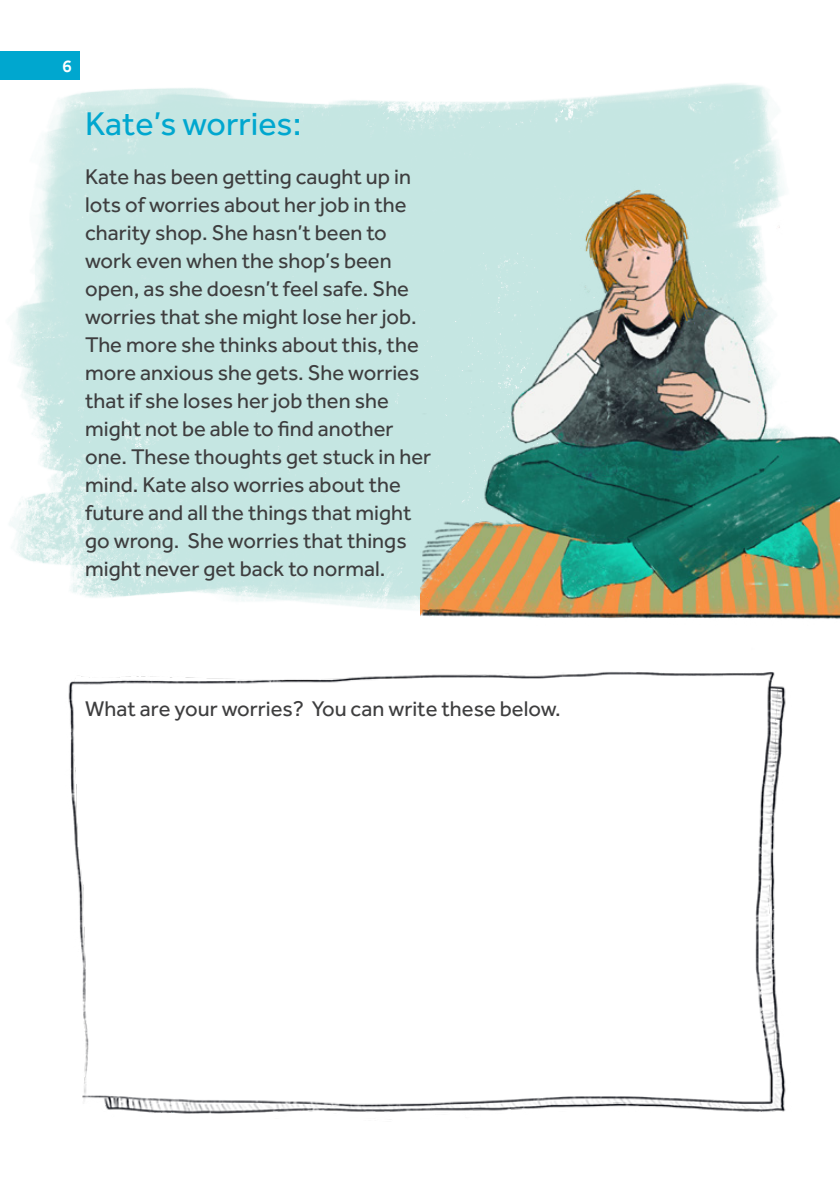
<style>
.page{position:relative;width:840px;height:1191px;background:#fff}
.page>*{position:absolute;margin:0;border:0;box-sizing:border-box;transform-origin:0 0}
.Lead_in{font:34px "Effra";color:#00a7cf}
.body{font:22px/28px "Effra";color:#3e3e3f}
.t1{font:500 18px "Effra";color:#fff}
</style>
<div class="page">
<img style="left:0;top:65px;width:764px;height:545px">
<img style="left:420px;top:88px;width:419px;height:531px">
<img style="left:68px;top:672px;width:718px;height:442px">
<div style="left:0;top:51px;width:79px;height:28px;background:#00a7cf"></div>
<p class="t1" style="left:62px;top:55px;width:11px">6</p>
<p class="Lead_in" style="left:85px;top:104px;width:218px">Kate’s worries:</p>
<p class="body" style="left:85px;top:162px;width:347px">Kate has been getting caught up in lots of worries about her job in the charity shop. She hasn’t been to work even when the shop’s been open, as she doesn’t feel safe. She worries that she might lose her job.<br>The more she thinks about this, the more anxious she gets. She worries that if she loses her job then she might not be able to find another one. These thoughts get stuck in her mind. Kate also worries about the future and all the things that might go wrong. She worries that things might never get back to normal.</p>
<p class="body" style="left:85px;top:694px;width:477px">What are your worries? You can write these below.</p>
</div>
